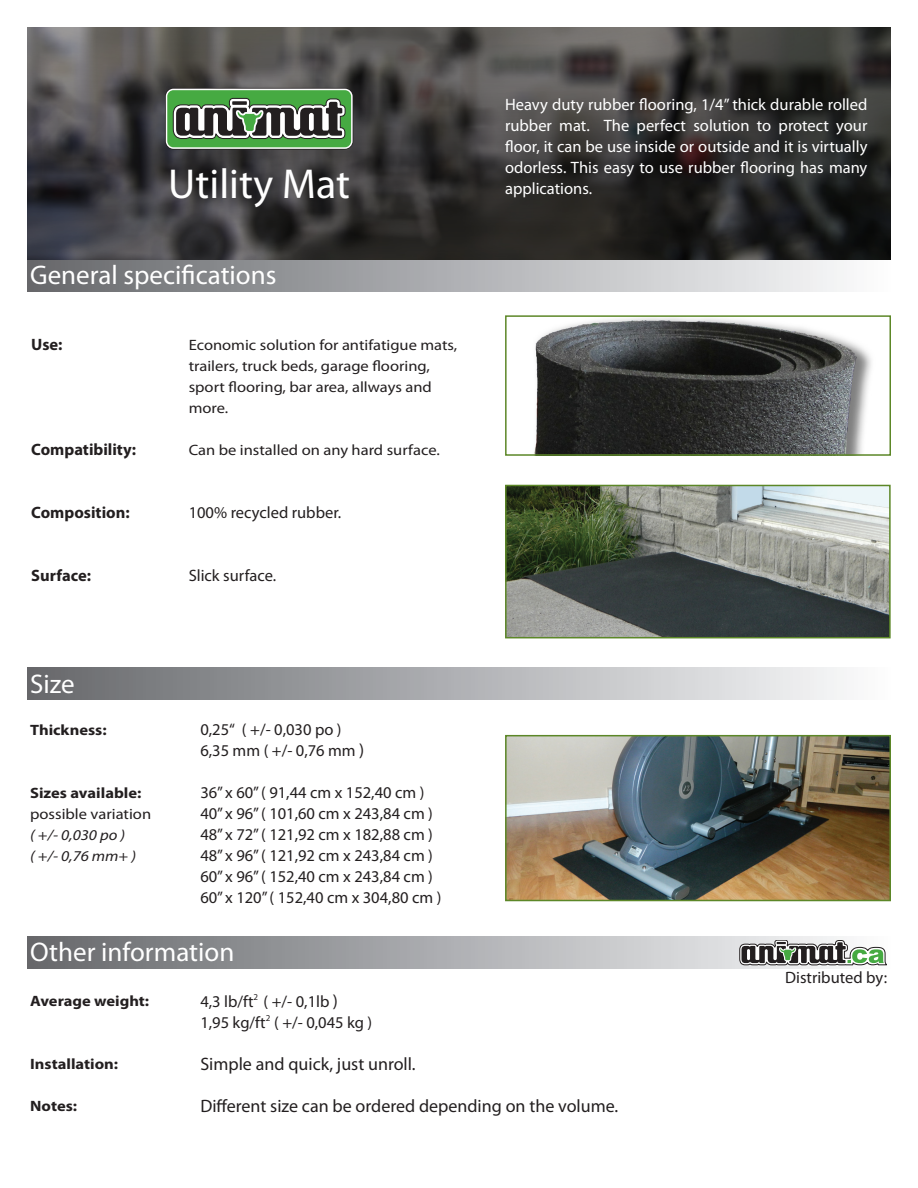
<style>
.page{position:relative;width:918px;height:1188px;background:#fff}
.page>*{position:absolute;margin:0;border:0;box-sizing:border-box;transform-origin:0 0}
.t1{font:42px "Myriad Pro";color:#fff}
.t2{font:27px "Myriad Pro";color:#fff}
.t3{font:18px "Myriad Pro";color:#231f20}
.t4{font:16.5px "Myriad Pro";color:#231f20}
.t5{font:16.5px/21px "Myriad Pro";color:#fff;text-align:justify}
.t6{font:700 16.5px "Myriad Pro";color:#231f20}
.t7{font:15px/21px "Myriad Pro";color:#231f20;scale:1.1 1}
.t8{font:700 15px "Myriad Pro";color:#231f20;scale:1.1 1}
.t9{font:italic 15px "Myriad Pro";color:#231f20;scale:1.1 1}
.t10{font:9px "Myriad Pro";color:#231f20}
.s1{font-size:18px}
</style>
<div class="page">
<div style="left:27px;top:667px;width:864px;height:33px;background:linear-gradient(to right,#65676b,#fbfcfd)"></div>
<div style="left:27px;top:936px;width:864px;height:33px;background:linear-gradient(to right,#65676b,#fbfcfd)"></div>
<div style="left:27px;top:259px;width:864px;height:33px;background:linear-gradient(to right,#65676b,#fbfcfd)"></div>
<div style="left:27px;top:27px;width:864px;height:232px;background:#231f20;opacity:.71"></div>
<img style="left:534px;top:318px;width:337px;height:135px">
<div style="left:505px;top:315px;width:386px;height:141px;border:2px solid #5c8727"></div>
<img style="left:508px;top:738px;width:380px;height:160px">
<div style="left:505px;top:735px;width:386px;height:166px;border:2px solid #5c8727"></div>
<img style="left:508px;top:488px;width:380px;height:147px">
<div style="left:505px;top:485px;width:386px;height:153px;border:2px solid #5c8727"></div>
<svg style="left:165px;top:88px;width:188px;height:62px"></svg>
<svg style="left:740px;top:940px;width:147px;height:25px"></svg>
<p class="t1" style="left:168px;top:158px;width:183px">Utility Mat</p>
<p class="t2" style="left:30px;top:259px;width:248px">General specifications</p>
<p class="t6" style="left:31px;top:334px;width:33px">Use:</p>
<p class="t6" style="left:31px;top:439px;width:106px">Compatibility:</p>
<p class="t6" style="left:31px;top:502px;width:100px">Composition:</p>
<p class="t6" style="left:31px;top:565px;width:61px">Surface:</p>
<p class="t2" style="left:30px;top:667px;width:46px">Size</p>
<p class="t8" style="left:30px;top:720px;width:71px">Thickness:</p>
<p class="t8" style="left:30px;top:783px;width:103px">Sizes available:</p>
<p class="t7" style="left:30px;top:803px;width:111px">possible variation</p>
<p class="t9" style="left:30px;top:826px;width:88px">( +/- 0,030 po )</p>
<p class="t9" style="left:30px;top:847px;width:98px">( +/- 0,76 mm+ )</p>
<p class="t7" style="left:189px;top:334px;width:246px">Economic solution for antifatigue mats, trailers, truck beds, garage flooring, sport flooring, bar area, allways and more.</p>
<p class="t7" style="left:189px;top:439px;width:230px">Can be installed on any hard surface.</p>
<p class="t4" style="left:189px;top:502px;width:154px">100% recycled rubber.</p>
<p class="t4" style="left:189px;top:565px;width:89px">Slick surface.</p>
<p class="t4" style="left:200px;top:719px;width:143px">0,25“ ( +/- 0,030 po )</p>
<p class="t4" style="left:200px;top:740px;width:166px">6,35 mm ( +/- 0,76 mm <span class="s1">)</span></p>
<p class="t4" style="left:200px;top:782px;width:226px">36” x 60” ( 91,44 cm x 152,40 cm )</p>
<p class="t4" style="left:200px;top:803px;width:234px">40” x 96” ( 101,60 cm x 243,84 cm )</p>
<p class="t4" style="left:200px;top:824px;width:234px">48” x 72” ( 121,92 cm x 182,88 cm )</p>
<p class="t4" style="left:200px;top:845px;width:234px">48” x 96” ( 121,92 cm x 243,84 cm )</p>
<p class="t4" style="left:200px;top:866px;width:234px">60” x 96” ( 152,40 cm x 243,84 cm )</p>
<p class="t4" style="left:200px;top:887px;width:243px">60” x 120” ( 152,40 cm x 304,80 cm )</p>
<p class="t2" style="left:30px;top:936px;width:206px">Other information</p>
<p class="t5" style="left:505px;top:93px;width:364px">Heavy duty rubber flooring, 1/4” thick durable rolled rubber mat. The perfect solution to protect your floor, it can be use inside or outside and it is virtually odorless. This easy to use rubber flooring has many applications.</p>
<p class="t4" style="left:785px;top:968px;width:103px">Distributed by:</p>
<p class="t8" style="left:30px;top:991px;width:110px">Average weight:</p>
<p class="t8" style="left:30px;top:1054px;width:82px">Installation:</p>
<p class="t8" style="left:30px;top:1096px;width:44px">Notes:</p>
<p class="t4" style="left:200px;top:992px;width:55px">4,3 lb/ft</p>
<p class="t10" style="left:254px;top:991px;width:6px">2</p>
<p class="t4" style="left:264px;top:992px;width:76px">( +/- 0,1lb <span class="s1">)</span></p>
<p class="t4" style="left:200px;top:1013px;width:67px">1,95 kg/ft</p>
<p class="t10" style="left:266px;top:1012px;width:6px">2</p>
<p class="t4" style="left:274px;top:1013px;width:100px">( +/- 0,045 kg )</p>
<p class="t3" style="left:200px;top:1053px;width:217px">Simple and quick, just unroll.</p>
<p class="t3" style="left:200px;top:1095px;width:419px">Different size can be ordered depending on the volume.</p>
</div>
